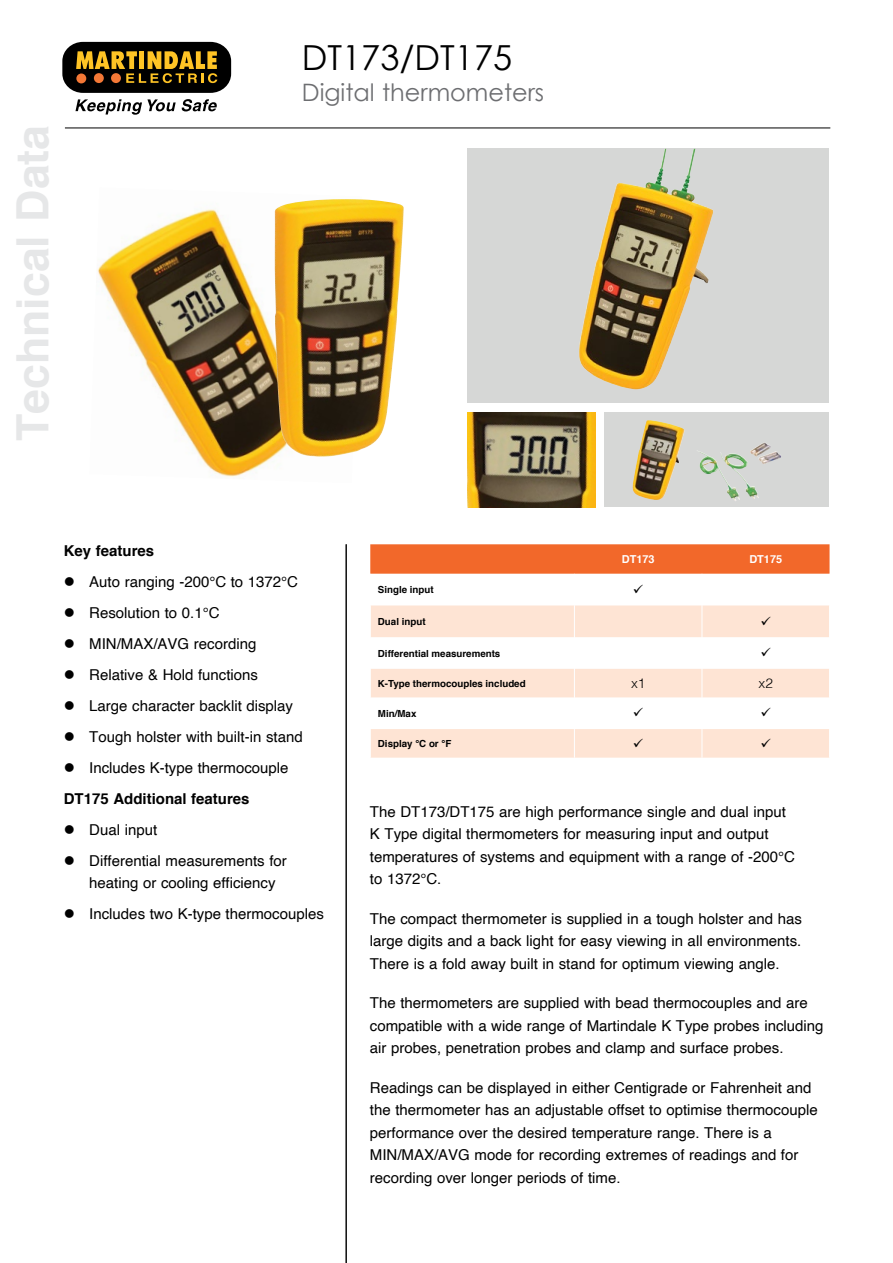
<style>
.page{position:relative;width:893px;height:1263px;background:#fff}
.page>*{position:absolute;margin:0;border:0;box-sizing:border-box;transform-origin:0 0}
.t1{font:700 44.55px "Helvetica";color:#e6e7e8}
.t2{font:34.5px "Century Gothic";color:#000}
.t3{font:24px "Century Gothic";color:#6d6e71}
.t4{font:15px/22.5px "Helvetica";color:#000}
.t5{font:700 15px "Helvetica";color:#000}
.t6{font:300 13.5px "Helvetica";color:#000}
.t7{font:700 10.95px "Helvetica";color:#fff}
.t8{font:700 9.75px "Helvetica";color:#000}
</style>
<div class="page">
<hr style="left:65px;top:128px;width:765px;height:1px;background:#000">
<svg style="left:75px;top:99px;width:142px;height:16px"></svg>
<div style="left:62px;top:42px;width:169px;height:51px;background:#000;border-radius:20px"></div>
<svg style="left:76px;top:51px;width:141px;height:32px"></svg>
<div style="left:76px;top:73px;width:10px;height:10px;background:#f47836;border-radius:50%"></div>
<div style="left:111px;top:73px;width:10px;height:10px;background:#f47836;border-radius:50%"></div>
<div style="left:94px;top:73px;width:10px;height:10px;background:#f47836;border-radius:50%"></div>
<div style="left:468px;top:149px;width:361px;height:254px;background:#d6d7d6"></div>
<div style="left:605px;top:412px;width:224px;height:95px;background:#d6d7d6"></div>
<hr style="left:346px;top:544px;width:1px;height:719px;background:#000">
<svg style="left:370px;top:544px;width:459px;height:30px;background:#f26b2e"></svg>
<svg style="left:371px;top:605px;width:458px;height:153px;fill:#fee4d4"></svg>
<hr style="left:574px;top:605px;width:1px;height:32px;background:#fff">
<hr style="left:702px;top:605px;width:1px;height:32px;background:#fff">
<svg style="left:574px;top:669px;width:1px;height:28px"></svg>
<svg style="left:702px;top:669px;width:1px;height:28px"></svg>
<svg style="left:574px;top:729px;width:1px;height:29px"></svg>
<svg style="left:702px;top:729px;width:1px;height:29px"></svg>
<hr style="left:702px;top:637px;width:1px;height:32px;background:#fff">
<hr style="left:702px;top:697px;width:1px;height:32px;background:#fff">
<hr style="left:574px;top:637px;width:1px;height:32px;background:#fff">
<hr style="left:574px;top:697px;width:1px;height:32px;background:#fff">
<img style="left:97px;top:208px;width:178px;height:269px">
<img style="left:698px;top:443px;width:73px;height:58px">
<img style="left:275px;top:199px;width:129px;height:258px">
<img style="left:632px;top:420px;width:53px;height:80px">
<img style="left:579px;top:149px;width:135px;height:241px">
<img style="left:468px;top:413px;width:127px;height:94px">
<svg style="left:761px;top:616px;width:10px;height:9px"></svg>
<svg style="left:761px;top:648px;width:10px;height:8px"></svg>
<svg style="left:634px;top:708px;width:9px;height:9px"></svg>
<svg style="left:761px;top:708px;width:10px;height:9px"></svg>
<svg style="left:634px;top:738px;width:9px;height:9px"></svg>
<svg style="left:761px;top:738px;width:10px;height:9px"></svg>
<h1 class="t1" style="left:-3px;top:441px;width:317px;rotate:-90deg">Technical Data</h1>
<h2 class="t2" style="left:302px;top:33px;width:212px">DT173/DT175</h2>
<h3 class="t3" style="left:302px;top:76px;width:244px">Digital thermometers</h3>
<p class="t5" style="left:64px;top:538px;width:92px">Key features</p>
<p class="t4" style="left:89px;top:566px;width:215px;line-height:31px">Auto ranging -200°C to 1372°C<br>Resolution to 0.1°C<br>MIN/MAX/AVG recording<br>Relative &amp; Hold functions<br>Large character backlit display<br>Tough holster with built-in stand<br>Includes K-type thermocouple</p>
<p class="t5" style="left:64px;top:786px;width:187px">DT175 Additional features</p>
<p class="t4" style="left:89px;top:814px;width:199px;line-height:31px">Dual input<br>Differential measurements for</p>
<p class="t4" style="left:89px;top:868px;width:236px;line-height:31px">heating or cooling efficiency<br>Includes two K-type thermocouples</p>
<p class="t7" style="left:622px;top:550px;width:34px">DT173</p>
<p class="t7" style="left:749px;top:550px;width:34px">DT175</p>
<p class="t8" style="left:378px;top:582px;width:57px">Single input</p>
<p class="t8" style="left:378px;top:614px;width:49px">Dual input</p>
<p class="t8" style="left:378px;top:645px;width:124px">Differential measurements</p>
<p class="t8" style="left:378px;top:675px;width:149px">K-Type thermocouples included</p>
<p class="t6" style="left:631px;top:672px;width:16px">x1</p>
<p class="t6" style="left:759px;top:672px;width:16px">x2</p>
<p class="t8" style="left:378px;top:706px;width:40px">Min/Max</p>
<p class="t8" style="left:378px;top:736px;width:75px">Display °C or °F</p>
<p class="t4" style="left:370px;top:801px;width:426px">The DT173/DT175 are high performance single and dual input K Type digital thermometers for measuring input and output temperatures of systems and equipment with a range of -200°C to 1372°C.</p>
<p class="t4" style="left:370px;top:908px;width:433px;text-align:justify">The compact thermometer is supplied in a tough holster and has large digits and a back light for easy viewing in all environments.<br>There is a fold away built in stand for optimum viewing angle.</p>
<p class="t4" style="left:370px;top:992px;width:455px">The thermometers are supplied with bead thermocouples and are compatible with a wide range of Martindale K Type probes including air probes, penetration probes and clamp and surface probes.</p>
<p class="t4" style="left:370px;top:1077px;width:449px">Readings can be displayed in either Centigrade or Fahrenheit and the thermometer has an adjustable offset to optimise thermocouple performance over the desired temperature range. There is a MIN/MAX/AVG mode for recording extremes of readings and for recording over longer periods of time.</p>
</div>
